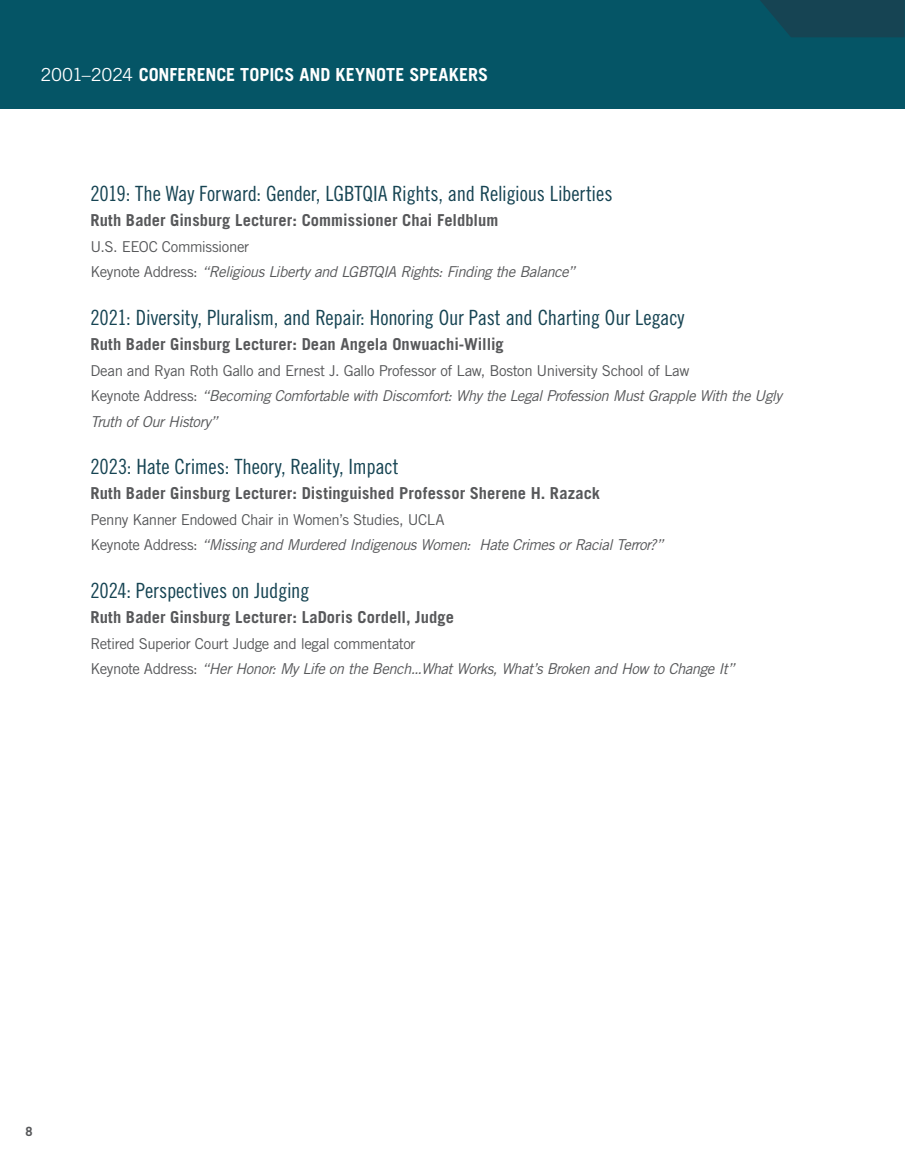
<style>
.page{position:relative;width:905px;height:1161px;background:#fff}
.page>*{position:absolute;margin:0;border:0;box-sizing:border-box;transform-origin:0 0}
.Conf_Topics_List1{font:21px "Trade Gothic LT Std Cn 18";letter-spacing:-.01em;color:#164453}
.Running_Header{font:700 18px "Trade Gothic LT Std";color:#fff}
.Speaker{font:700 16.5px "Trade Gothic LT Std";letter-spacing:.005em;color:#57585a}
.Conf_Topics_List2{font:italic 15px/25.5px "Trade Gothic LT Std";letter-spacing:-.035em;color:#57585a}
.Conf_Topics_List2-2{font:15px "Trade Gothic LT Std";letter-spacing:-.03em;color:#57585a}
.Body_Copy{font:700 12.75px "Trade Gothic LT Std";color:#57585a}
.s1{font-weight:400}
.s2{font-style:normal}
</style>
<div class="page">
<div style="left:0;top:0;width:904px;height:109px;background:#055566"></div>
<svg style="left:760px;top:0;width:144px;height:37px;background:#144555"></svg>
<p class="Running_Header" style="left:40px;top:64px;width:449px"><span class="s1">2001–2024</span> CONFERENCE TOPICS AND KEYNOTE SPEAKERS</p>
<p class="Conf_Topics_List1" style="left:90px;top:181px;width:523px">2019: The Way Forward: Gender, LGBTQIA Rights, and Religious Liberties</p>
<p class="Speaker" style="left:90px;top:210px;width:409px">Ruth Bader Ginsburg Lecturer: Commissioner Chai Feldblum</p>
<p class="Conf_Topics_List2-2" style="left:90px;top:237px;width:160px">U.S. EEOC Commissioner</p>
<p class="Conf_Topics_List2" style="left:90px;top:259px;width:486px"><span class="s2">Keynote Address:</span> “Religious Liberty and LGBTQIA Rights: Finding the Balance”</p>
<p class="Conf_Topics_List1" style="left:90px;top:305px;width:595px">2021: Diversity, Pluralism, and Repair: Honoring Our Past and Charting Our Legacy</p>
<p class="Speaker" style="left:90px;top:334px;width:415px">Ruth Bader Ginsburg Lecturer: Dean Angela Onwuachi-Willig</p>
<p class="Conf_Topics_List2-2" style="left:90px;top:361px;width:600px">Dean and Ryan Roth Gallo and Ernest J. Gallo Professor of Law, Boston University School of Law</p>
<p class="Conf_Topics_List2" style="left:90px;top:383px;width:693px"><span class="s2">Keynote Address:</span> “Becoming Comfortable with Discomfort: Why the Legal Profession Must Grapple With the Ugly<br>Truth of Our History”</p>
<p class="Conf_Topics_List1" style="left:90px;top:454px;width:309px">2023: Hate Crimes: Theory, Reality, Impact</p>
<p class="Speaker" style="left:90px;top:483px;width:511px">Ruth Bader Ginsburg Lecturer: Distinguished Professor Sherene H. Razack</p>
<p class="Conf_Topics_List2-2" style="left:90px;top:510px;width:355px">Penny Kanner Endowed Chair in Women’s Studies, UCLA</p>
<p class="Conf_Topics_List2" style="left:90px;top:532px;width:574px"><span class="s2">Keynote Address:</span> “Missing and Murdered Indigenous Women: Hate Crimes or Racial Terror?”</p>
<p class="Conf_Topics_List1" style="left:90px;top:578px;width:220px">2024: Perspectives on Judging</p>
<p class="Speaker" style="left:90px;top:607px;width:365px">Ruth Bader Ginsburg Lecturer: LaDoris Cordell, Judge</p>
<p class="Conf_Topics_List2-2" style="left:90px;top:634px;width:326px">Retired Superior Court Judge and legal commentator</p>
<p class="Conf_Topics_List2" style="left:90px;top:656px;width:646px"><span class="s2">Keynote Address:</span> “Her Honor: My Life on the Bench...What Works, What’s Broken and How to Change It”</p>
<p class="Body_Copy" style="left:26px;top:1123px;width:9px">8</p>
</div>
